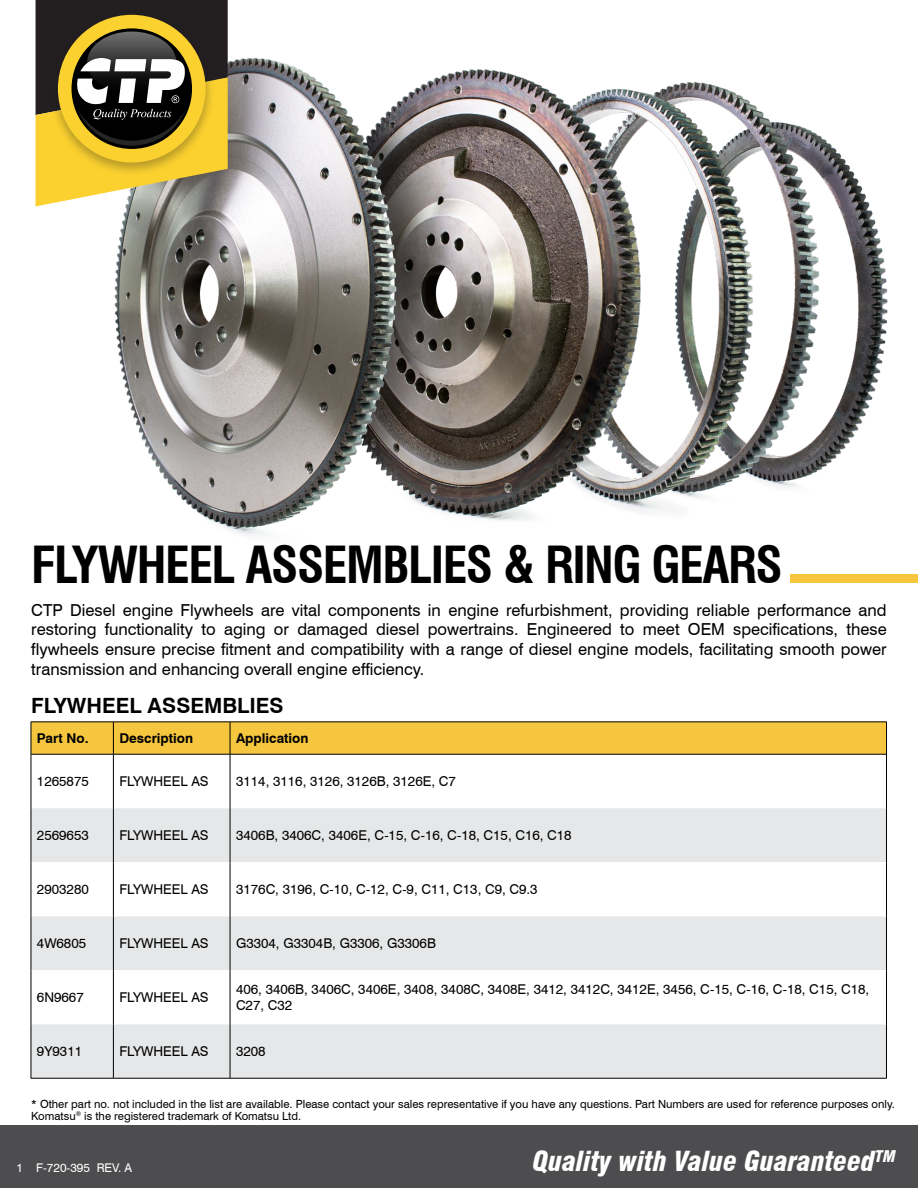
<style>
.page{position:relative;width:918px;height:1188px;background:#fff}
.page>*{position:absolute;margin:0;border:0;box-sizing:border-box;transform-origin:0 0}
.t1{font:700 condensed 49.95px "Swiss 721 BT";letter-spacing:-.03em;color:#000}
.t2{font:italic 900 condensed 27px "Swiss 721 BT";color:#fff}
.t3{font:700 21px "Swiss 721 BT";color:#000}
.t4{font:16.5px/19.8px "Swiss 721 BT";color:#000;text-align:justify}
.t5{font:13.5px/16.2px "Swiss 721 BT";color:#000}
.t6{font:700 13.5px "Swiss 721 BT";color:#000}
.t7{font:12px "Swiss 721 BT";color:#fff}
.t8{font:11.25px/12px "Swiss 721 BT";color:#000}
</style>
<div class="page">
<img style="left:114px;top:57px;width:774px;height:479px">
<div style="left:0;top:1125px;width:918px;height:63px;background:#4d4d4f"></div>
<svg style="left:36px;top:0;width:192px;height:206px;background:#8f7e3e"></svg>
<div style="left:790px;top:575px;width:128px;height:8px;background:#f5c63e"></div>
<div style="left:32px;top:723px;width:854px;height:31px;background:#f5c63e"></div>
<div style="left:32px;top:808px;width:854px;height:270px;background:#e6e7e8"></div>
<svg style="left:32px;top:862px;width:854px;height:162px"></svg>
<hr style="left:31px;top:722px;width:82px;height:1px;background:#000">
<hr style="left:31px;top:722px;width:1px;height:32px;background:#000">
<hr style="left:113px;top:722px;width:117px;height:1px;background:#000">
<hr style="left:113px;top:722px;width:1px;height:32px;background:#000">
<hr style="left:230px;top:722px;width:657px;height:1px;background:#000">
<hr style="left:230px;top:722px;width:1px;height:32px;background:#000">
<hr style="left:886px;top:722px;width:1px;height:32px;background:#000">
<hr style="left:31px;top:754px;width:82px;height:1px;background:#000">
<hr style="left:113px;top:754px;width:117px;height:1px;background:#000">
<hr style="left:230px;top:754px;width:657px;height:1px;background:#000">
<hr style="left:31px;top:754px;width:1px;height:54px;background:#000">
<hr style="left:113px;top:754px;width:1px;height:54px;background:#000">
<hr style="left:230px;top:754px;width:1px;height:54px;background:#000">
<hr style="left:886px;top:754px;width:1px;height:54px;background:#000">
<hr style="left:31px;top:808px;width:1px;height:54px;background:#000">
<hr style="left:113px;top:808px;width:1px;height:54px;background:#000">
<hr style="left:230px;top:808px;width:1px;height:54px;background:#000">
<hr style="left:886px;top:808px;width:1px;height:54px;background:#000">
<hr style="left:31px;top:862px;width:1px;height:54px;background:#000">
<hr style="left:113px;top:862px;width:1px;height:54px;background:#000">
<hr style="left:230px;top:862px;width:1px;height:54px;background:#000">
<hr style="left:886px;top:862px;width:1px;height:54px;background:#000">
<hr style="left:31px;top:916px;width:1px;height:54px;background:#000">
<hr style="left:113px;top:916px;width:1px;height:54px;background:#000">
<hr style="left:230px;top:916px;width:1px;height:54px;background:#000">
<hr style="left:886px;top:916px;width:1px;height:54px;background:#000">
<hr style="left:31px;top:970px;width:1px;height:54px;background:#000">
<hr style="left:113px;top:970px;width:1px;height:54px;background:#000">
<hr style="left:230px;top:970px;width:1px;height:54px;background:#000">
<hr style="left:886px;top:970px;width:1px;height:54px;background:#000">
<hr style="left:31px;top:1024px;width:1px;height:54px;background:#000">
<hr style="left:113px;top:1024px;width:1px;height:54px;background:#000">
<hr style="left:230px;top:1024px;width:1px;height:54px;background:#000">
<hr style="left:886px;top:1024px;width:1px;height:54px;background:#000">
<hr style="left:31px;top:1078px;width:82px;height:1px;background:#000">
<hr style="left:113px;top:1078px;width:117px;height:1px;background:#000">
<hr style="left:230px;top:1078px;width:657px;height:1px;background:#000">
<h1 class="t1" style="left:31px;top:535px;width:753px">FLYWHEEL ASSEMBLIES &amp; RING GEARS</h1>
<p class="t4" style="left:31px;top:600px;width:857px">CTP Diesel engine Flywheels are vital components in engine refurbishment, providing reliable performance and restoring functionality to aging or damaged diesel powertrains. Engineered to meet OEM specifications, these flywheels ensure precise fitment and compatibility with a range of diesel engine models, facilitating smooth power transmission and enhancing overall engine efficiency.</p>
<p class="t3" style="left:31px;top:692px;width:254px">FLYWHEEL ASSEMBLIES</p>
<p class="t6" style="left:37px;top:730px;width:53px">Part No.</p>
<p class="t6" style="left:119px;top:730px;width:75px">Description</p>
<p class="t6" style="left:236px;top:730px;width:74px">Application</p>
<p class="t5" style="left:37px;top:773px;width:53px">1265875</p>
<p class="t5" style="left:119px;top:773px;width:91px">FLYWHEEL AS</p>
<p class="t5" style="left:236px;top:773px;width:221px">3114, 3116, 3126, 3126B, 3126E, C7</p>
<p class="t5" style="left:37px;top:827px;width:53px">2569653</p>
<p class="t5" style="left:119px;top:827px;width:91px">FLYWHEEL AS</p>
<p class="t5" style="left:236px;top:827px;width:337px">3406B, 3406C, 3406E, C-15, C-16, C-18, C15, C16, C18</p>
<p class="t5" style="left:37px;top:881px;width:53px">2903280</p>
<p class="t5" style="left:119px;top:881px;width:91px">FLYWHEEL AS</p>
<p class="t5" style="left:236px;top:881px;width:303px">3176C, 3196, C-10, C-12, C-9, C11, C13, C9, C9.3</p>
<p class="t5" style="left:37px;top:935px;width:51px">4W6805</p>
<p class="t5" style="left:119px;top:935px;width:91px">FLYWHEEL AS</p>
<p class="t5" style="left:236px;top:935px;width:201px">G3304, G3304B, G3306, G3306B</p>
<p class="t5" style="left:37px;top:989px;width:48px">6N9667</p>
<p class="t5" style="left:119px;top:989px;width:91px">FLYWHEEL AS</p>
<p class="t5" style="left:236px;top:981px;width:635px">406, 3406B, 3406C, 3406E, 3408, 3408C, 3408E, 3412, 3412C, 3412E, 3456, C-15, C-16, C-18, C15, C18,<br>C27, C32</p>
<p class="t5" style="left:37px;top:1043px;width:47px">9Y9311</p>
<p class="t5" style="left:119px;top:1043px;width:91px">FLYWHEEL AS</p>
<p class="t5" style="left:236px;top:1043px;width:31px">3208</p>
<p class="t8" style="left:31px;top:1098px;width:865px">* Other part no. not included in the list are available. Please contact your sales representative if you have any questions. Part Numbers are used for reference purposes only.<br>Komatsu<sup>®</sup> is the registered trademark of Komatsu Ltd.</p>
<p class="t7" style="left:17px;top:1161px;width:117px">1 F-720-395 REV. A</p>
<h2 class="t2" style="left:533px;top:1145px;width:364px">Quality with Value Guaranteed<sup>TM</sup></h2>
</div>
